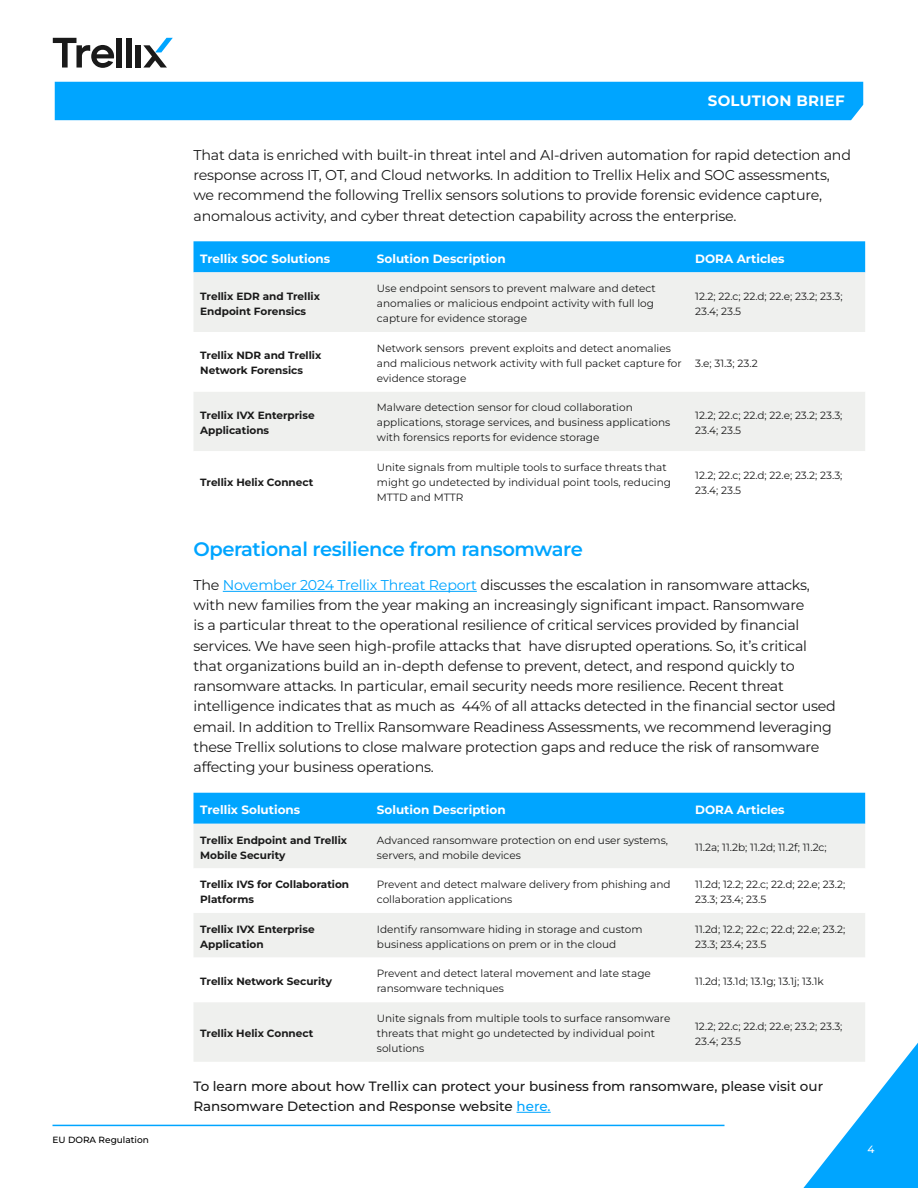
<style>
.page{position:relative;width:918px;height:1188px;background:#fff}
.page>*{position:absolute;margin:0;border:0;box-sizing:border-box;transform-origin:0 0}
.t1{font:600 19.5px "Montserrat";letter-spacing:-.02em;color:#00a5ff}
.t2{font:700 15px "Montserrat";letter-spacing:.02em;color:#fff}
.t3{font:14.25px/20.2px "Montserrat";letter-spacing:-.015em;color:#1a1a1a}
.t4{font:500 13.5px/20.2px "Montserrat";color:#1a1a1a}
.t5{font:700 12px "Montserrat";color:#fff}
.t6{font:10.5px/15px "Montserrat";color:#1a1a1a}
.t7{font:700 10.5px/15px "Montserrat";color:#1a1a1a}
.t8{font:500 10.5px "Montserrat";color:#fff}
.t9{font:500 9px "Montserrat";color:#000}
.s1{color:#00a5ff}
</style>
<div class="page">
<div style="left:55px;top:82px;width:808px;height:38px;background:#00a5ff"></div>
<svg style="left:803px;top:1043px;width:115px;height:145px"></svg>
<svg style="left:53px;top:38px;width:61px;height:30px"></svg>
<div style="left:117px;top:38px;width:5px;height:30px;background:#1a1a1a"></div>
<div style="left:126px;top:38px;width:5px;height:30px;background:#1a1a1a"></div>
<div style="left:135px;top:45px;width:6px;height:23px;background:#1a1a1a"></div>
<svg style="left:143px;top:38px;width:30px;height:30px"></svg>
<hr style="left:52px;top:1125px;width:672px;height:1px;background:#00a5ff">
<div style="left:194px;top:241px;width:671px;height:31px;background:#00a5ff"></div>
<div style="left:194px;top:272px;width:671px;height:60px;background:#eff0ee"></div>
<div style="left:194px;top:392px;width:671px;height:59px;background:#eff0ee"></div>
<div style="left:194px;top:793px;width:670px;height:305px;background:#fff"></div>
<div style="left:194px;top:793px;width:671px;height:31px;background:#00a5ff"></div>
<div style="left:194px;top:824px;width:671px;height:238px;background:#eff0ee"></div>
<svg style="left:194px;top:868px;width:671px;height:134px"></svg>
<hr style="left:223px;top:591px;width:254px;height:1px;background:#00a5ff">
<hr style="left:517px;top:1112px;width:34px;height:1px;background:#00a5ff">
<p class="t9" style="left:52px;top:1133px;width:98px">EU DORA Regulation</p>
<h2 class="t2" style="left:708px;top:90px;width:138px">SOLUTION BRIEF</h2>
<p class="t3" style="left:194px;top:144px;width:659px">That data is enriched with built-in threat intel and AI-driven automation for rapid detection and response across IT, OT, and Cloud networks. In addition to Trellix Helix and SOC assessments, we recommend the following Trellix sensors solutions to provide forensic evidence capture, anomalous activity, and cyber threat detection capability across the enterprise.</p>
<p class="t5" style="left:200px;top:250px;width:131px">Trellix SOC Solutions</p>
<p class="t5" style="left:377px;top:250px;width:130px">Solution Description</p>
<p class="t5" style="left:695px;top:250px;width:91px">DORA Articles</p>
<p class="t7" style="left:200px;top:288px;width:121px">Trellix EDR and Trellix<br>Endpoint Forensics</p>
<p class="t6" style="left:377px;top:281px;width:280px">Use endpoint sensors to prevent malware and detect anomalies or malicious endpoint activity with full log capture for evidence storage</p>
<p class="t6" style="left:695px;top:288px;width:149px">12.2; 22.c; 22.d; 22.e; 23.2; 23.3;<br>23.4; 23.5</p>
<p class="t7" style="left:200px;top:348px;width:123px">Trellix NDR and Trellix<br>Network Forensics</p>
<p class="t6" style="left:377px;top:340px;width:306px">Network sensors prevent exploits and detect anomalies and malicious network activity with full packet capture for evidence storage</p>
<p class="t6" style="left:695px;top:355px;width:64px">3.e; 31.3; 23.2</p>
<p class="t7" style="left:200px;top:407px;width:116px">Trellix IVX Enterprise<br>Applications</p>
<p class="t6" style="left:377px;top:400px;width:295px">Malware detection sensor for cloud collaboration applications, storage services, and business applications with forensics reports for evidence storage</p>
<p class="t6" style="left:695px;top:407px;width:149px">12.2; 22.c; 22.d; 22.e; 23.2; 23.3;<br>23.4; 23.5</p>
<p class="t7" style="left:200px;top:474px;width:115px">Trellix Helix Connect</p>
<p class="t6" style="left:377px;top:459px;width:296px">Unite signals from multiple tools to surface threats that might go undetected by individual point tools, reducing<br>MTTD and MTTR</p>
<p class="t6" style="left:695px;top:467px;width:149px">12.2; 22.c; 22.d; 22.e; 23.2; 23.3;<br>23.4; 23.5</p>
<h1 class="t1" style="left:194px;top:535px;width:391px">Operational resilience from ransomware</h1>
<p class="t3" style="left:194px;top:574px;width:644px">The <span class="s1">November 2024 Trellix Threat Report</span> discusses the escalation in ransomware attacks, with new families from the year making an increasingly significant impact. Ransomware<br>is a particular threat to the operational resilience of critical services provided by financial services. We have seen high-profile attacks that have disrupted operations. So, it’s critical that organizations build an in-depth defense to prevent, detect, and respond quickly to ransomware attacks. In particular, email security needs more resilience. Recent threat intelligence indicates that as much as 44% of all attacks detected in the financial sector used email. In addition to Trellix Ransomware Readiness Assessments, we recommend leveraging these Trellix solutions to close malware protection gaps and reduce the risk of ransomware affecting your business operations.</p>
<p class="t5" style="left:200px;top:801px;width:102px">Trellix Solutions</p>
<p class="t5" style="left:377px;top:801px;width:130px">Solution Description</p>
<p class="t5" style="left:695px;top:801px;width:91px">DORA Articles</p>
<p class="t7" style="left:200px;top:832px;width:148px">Trellix Endpoint and Trellix<br>Mobile Security</p>
<p class="t6" style="left:377px;top:832px;width:293px">Advanced ransomware protection on end user systems, servers, and mobile devices</p>
<p class="t6" style="left:695px;top:840px;width:133px">11.2a; 11.2b; 11.2d; 11.2f; 11.2c;</p>
<p class="t7" style="left:200px;top:877px;width:150px">Trellix IVS for Collaboration<br>Platforms</p>
<p class="t6" style="left:377px;top:877px;width:295px">Prevent and detect malware delivery from phishing and collaboration applications</p>
<p class="t6" style="left:695px;top:877px;width:152px">11.2d; 12.2; 22.c; 22.d; 22.e; 23.2;<br>23.3; 23.4; 23.5</p>
<p class="t7" style="left:200px;top:921px;width:116px">Trellix IVX Enterprise<br>Application</p>
<p class="t6" style="left:377px;top:921px;width:267px">Identify ransomware hiding in storage and custom business applications on prem or in the cloud</p>
<p class="t6" style="left:695px;top:921px;width:152px">11.2d; 12.2; 22.c; 22.d; 22.e; 23.2;<br>23.3; 23.4; 23.5</p>
<p class="t7" style="left:200px;top:973px;width:133px">Trellix Network Security</p>
<p class="t6" style="left:377px;top:966px;width:276px">Prevent and detect lateral movement and late stage ransomware techniques</p>
<p class="t6" style="left:695px;top:973px;width:130px">11.2d; 13.1d; 13.1g; 13.1j; 13.1k</p>
<p class="t7" style="left:200px;top:1025px;width:115px">Trellix Helix Connect</p>
<p class="t6" style="left:377px;top:1010px;width:295px">Unite signals from multiple tools to surface ransomware threats that might go undetected by individual point solutions</p>
<p class="t6" style="left:695px;top:1018px;width:149px">12.2; 22.c; 22.d; 22.e; 23.2; 23.3;<br>23.4; 23.5</p>
<p class="t4" style="left:194px;top:1075px;width:631px">To learn more about how Trellix can protect your business from ransomware, please visit our<br>Ransomware Detection and Response website <span class="s1">here.</span></p>
<p class="t8" style="left:867px;top:1142px;width:9px">4</p>
</div>
